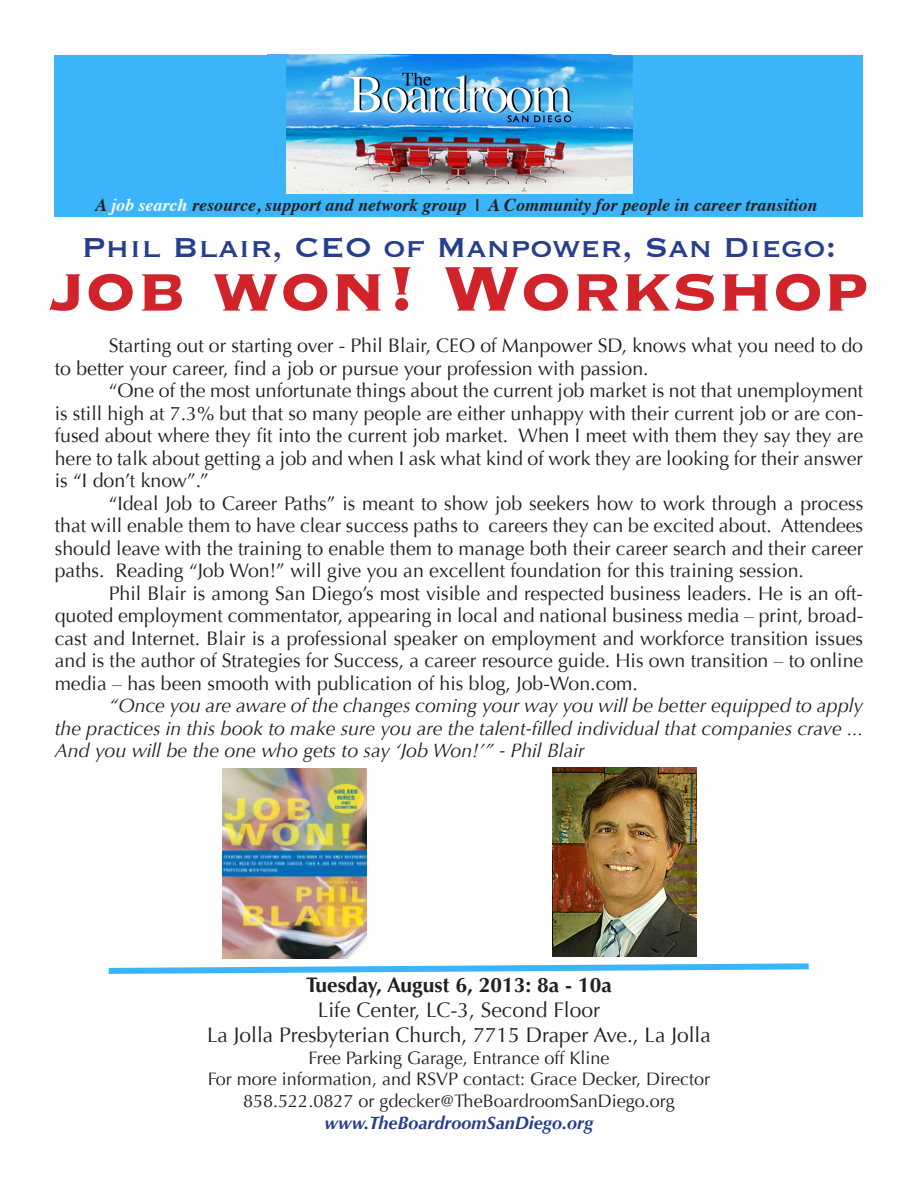
<style>
.page{position:relative;width:918px;height:1188px;background:#fff}
.page>*{position:absolute;margin:0;border:0;box-sizing:border-box;transform-origin:0 0}
.t1{font:700 82.5px "Copperplate";color:#d1232a}
.t2{font:36px "Copperplate";color:#253f8e}
.t3{font:21px "Optima";color:#231f20}
.t4{font:700 21px "Optima";color:#231f20}
.t5{font:19.5px/22.5px "Optima";color:#231f20;text-align:justify}
.t6{font:italic 19.5px/22.5px "Optima";color:#231f20;text-align:justify}
.t7{font:18px "Optima";color:#231f20}
.t8{font:italic 700 18px "Times";color:#231f20}
.t9{font:italic 700 18px "Optima";color:#253f8e}
.s1{color:#fff}
.s2{font-style:normal}
</style>
<div class="page">
<div style="left:54px;top:55px;width:809px;height:161px;background:#3cb4fa"></div>
<svg style="left:108px;top:963px;width:701px;height:11px"></svg>
<img style="left:552px;top:767px;width:145px;height:190px">
<img style="left:222px;top:769px;width:145px;height:189px">
<img style="left:286px;top:56px;width:346px;height:138px">
<p class="t8" style="left:96px;top:188px;width:724px">A <span class="s1">job search</span> resource, support and network group <span class="s2">|</span> A Community for people in career transition</p>
<p class="t2" style="left:82px;top:223px;width:756px">Phil Blair, CEO of Manpower, San Diego:</p>
<p class="t1" style="left:49px;top:234px;width:822px">job won! Workshop</p>
<p class="t5" style="left:55px;top:335px;width:810px;text-indent:54px">Starting out or starting over - Phil Blair, CEO of Manpower SD, knows what you need to do to better your career, find a job or pursue your profession with passion.</p>
<p class="t5" style="left:55px;top:380px;width:810px;text-indent:54px">“One of the most unfortunate things about the current job market is not that unemployment is still high at 7.3% but that so many people are either unhappy with their current job or are con&shy;fused about where they fit into the current job market. When I meet with them they say they are here to talk about getting a job and when I ask what kind of work they are looking for their answer is “I don’t know”.”</p>
<p class="t5" style="left:55px;top:492px;width:810px;text-indent:54px">“Ideal Job to Career Paths” is meant to show job seekers how to work through a process that will enable them to have clear success paths to careers they can be excited about. Attendees should leave with the training to enable them to manage both their career search and their career paths. Reading “Job Won!” will give you an excellent foundation for this training session.</p>
<p class="t5" style="left:55px;top:582px;width:810px;text-indent:54px">Phil Blair is among San Diego’s most visible and respected business leaders. He is an oft&shy;quoted employment commentator, appearing in local and national business media – print, broad&shy;cast and Internet. Blair is a professional speaker on employment and workforce transition issues and is the author of Strategies for Success, a career resource guide. His own transition – to online media – has been smooth with publication of his blog, Job-Won.com.</p>
<p class="t6" style="left:55px;top:695px;width:810px;text-indent:54px">“Once you are aware of the changes coming your way you will be better equipped to apply the practices in this book to make sure you are the talent-filled individual that companies crave ...<br>And you will be the one who gets to say ‘Job Won!’” - Phil Blair</p>
<p class="t4" style="left:306px;top:972px;width:307px">Tuesday, August 6, 2013: 8a - 10a</p>
<p class="t3" style="left:318px;top:998px;width:284px">Life Center, LC-3, Second Floor</p>
<p class="t3" style="left:207px;top:1023px;width:505px">La Jolla Presbyterian Church, 7715 Draper Ave., La Jolla</p>
<p class="t7" style="left:308px;top:1047px;width:303px">Free Parking Garage, Entrance off Kline</p>
<p class="t7" style="left:208px;top:1069px;width:504px">For more information, and RSVP contact: Grace Decker, Director</p>
<p class="t7" style="left:243px;top:1090px;width:433px">858.522.0827 or gdecker@TheBoardroomSanDiego.org</p>
<p class="t9" style="left:325px;top:1112px;width:270px">www.TheBoardroomSanDiego.org</p>
</div>
